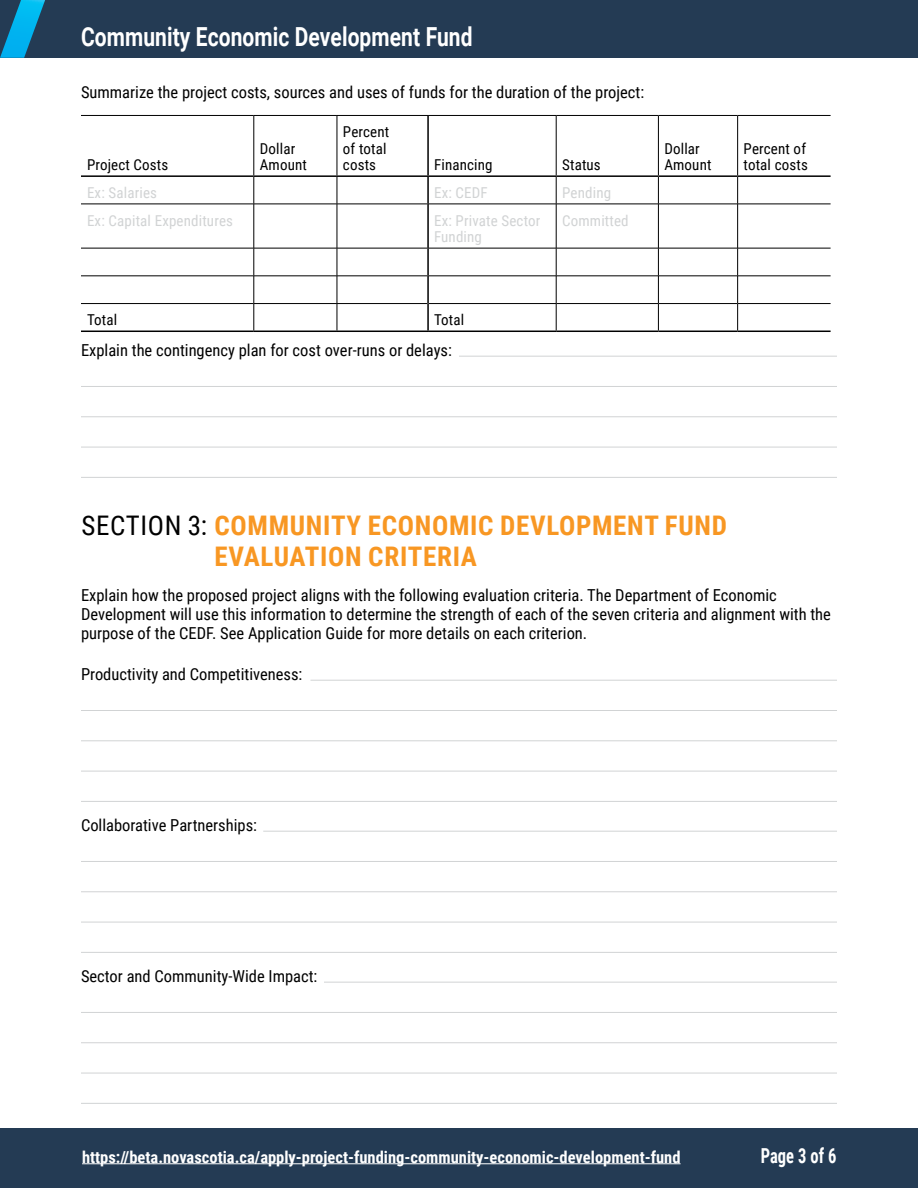
<style>
.page{position:relative;width:918px;height:1188px;background:#fff}
.page>*{position:absolute;margin:0;border:0;box-sizing:border-box;transform-origin:0 0}
.t1{font:700 27px/31px "Roboto Condensed";letter-spacing:.025em;color:#f89723}
.t2{font:700 26.25px "Roboto";letter-spacing:.005em;color:#fff;scale:.8 1}
.t3{font:700 20.7px "Roboto Condensed";letter-spacing:.005em;color:#fff;scale:.8 1}
.t4{font:16.5px/18.9px "Roboto Condensed";color:#000}
.t5{font:700 16.5px "Roboto Condensed";color:#fff}
.t6{font:15px/16.5px "Roboto Condensed";letter-spacing:.01em;color:#000}
.t7{font:15px/16.5px "Roboto Condensed";letter-spacing:.01em;color:#d1d3d4}
.s1{font-weight:400;color:#000}
</style>
<div class="page">
<div style="left:0;top:1129px;width:918px;height:59px;background:#243b54"></div>
<hr style="left:82px;top:1163px;width:599px;height:1px;background:#fff">
<hr style="left:459px;top:356px;width:378px;height:1px;background:#d1d3d4">
<hr style="left:81px;top:386px;width:756px;height:1px;background:#d1d3d4">
<hr style="left:81px;top:416px;width:756px;height:1px;background:#d1d3d4">
<hr style="left:81px;top:447px;width:756px;height:1px;background:#d1d3d4">
<hr style="left:81px;top:477px;width:756px;height:1px;background:#d1d3d4">
<hr style="left:310px;top:680px;width:527px;height:1px;background:#d1d3d4">
<hr style="left:81px;top:710px;width:756px;height:1px;background:#d1d3d4">
<hr style="left:81px;top:740px;width:756px;height:1px;background:#d1d3d4">
<hr style="left:81px;top:771px;width:756px;height:1px;background:#d1d3d4">
<hr style="left:81px;top:801px;width:756px;height:1px;background:#d1d3d4">
<hr style="left:263px;top:831px;width:574px;height:1px;background:#d1d3d4">
<hr style="left:81px;top:861px;width:756px;height:1px;background:#d1d3d4">
<hr style="left:81px;top:891px;width:756px;height:1px;background:#d1d3d4">
<hr style="left:81px;top:922px;width:756px;height:1px;background:#d1d3d4">
<hr style="left:81px;top:952px;width:756px;height:1px;background:#d1d3d4">
<hr style="left:324px;top:982px;width:513px;height:1px;background:#d1d3d4">
<hr style="left:81px;top:1012px;width:756px;height:1px;background:#d1d3d4">
<hr style="left:81px;top:1042px;width:756px;height:1px;background:#d1d3d4">
<hr style="left:81px;top:1073px;width:756px;height:1px;background:#d1d3d4">
<hr style="left:81px;top:1103px;width:756px;height:1px;background:#d1d3d4">
<hr style="left:81px;top:204px;width:173px;height:1px;background:#000">
<hr style="left:254px;top:204px;width:83px;height:1px;background:#000">
<hr style="left:337px;top:204px;width:90px;height:1px;background:#000">
<hr style="left:429px;top:204px;width:127px;height:1px;background:#000">
<hr style="left:556px;top:204px;width:102px;height:1px;background:#000">
<hr style="left:658px;top:204px;width:80px;height:1px;background:#000">
<hr style="left:738px;top:204px;width:93px;height:1px;background:#000">
<hr style="left:81px;top:248px;width:173px;height:1px;background:#000">
<hr style="left:254px;top:248px;width:83px;height:1px;background:#000">
<hr style="left:337px;top:248px;width:90px;height:1px;background:#000">
<hr style="left:429px;top:248px;width:127px;height:1px;background:#000">
<hr style="left:556px;top:248px;width:102px;height:1px;background:#000">
<hr style="left:658px;top:248px;width:80px;height:1px;background:#000">
<hr style="left:738px;top:248px;width:93px;height:1px;background:#000">
<hr style="left:81px;top:276px;width:173px;height:1px;background:#000">
<hr style="left:254px;top:276px;width:83px;height:1px;background:#000">
<hr style="left:337px;top:276px;width:90px;height:1px;background:#000">
<hr style="left:429px;top:276px;width:127px;height:1px;background:#000">
<hr style="left:556px;top:276px;width:102px;height:1px;background:#000">
<hr style="left:658px;top:276px;width:80px;height:1px;background:#000">
<hr style="left:738px;top:276px;width:93px;height:1px;background:#000">
<hr style="left:254px;top:116px;width:1px;height:59px;background:#000">
<hr style="left:337px;top:116px;width:1px;height:59px;background:#000">
<hr style="left:556px;top:116px;width:1px;height:59px;background:#000">
<hr style="left:658px;top:116px;width:1px;height:59px;background:#000">
<hr style="left:737px;top:116px;width:1px;height:59px;background:#000">
<svg style="left:254px;top:177px;width:1px;height:27px"></svg>
<svg style="left:337px;top:177px;width:1px;height:27px"></svg>
<svg style="left:556px;top:177px;width:1px;height:27px"></svg>
<svg style="left:658px;top:177px;width:1px;height:27px"></svg>
<svg style="left:737px;top:177px;width:1px;height:27px"></svg>
<hr style="left:254px;top:204px;width:1px;height:44px;background:#000">
<hr style="left:337px;top:204px;width:1px;height:44px;background:#000">
<hr style="left:556px;top:204px;width:1px;height:44px;background:#000">
<hr style="left:658px;top:204px;width:1px;height:44px;background:#000">
<hr style="left:737px;top:204px;width:1px;height:44px;background:#000">
<svg style="left:253px;top:248px;width:2px;height:83px"></svg>
<svg style="left:337px;top:248px;width:1px;height:83px"></svg>
<svg style="left:556px;top:248px;width:1px;height:83px"></svg>
<svg style="left:658px;top:248px;width:1px;height:83px"></svg>
<svg style="left:737px;top:248px;width:1px;height:83px"></svg>
<hr style="left:81px;top:303px;width:173px;height:1px;background:#000">
<hr style="left:254px;top:303px;width:83px;height:1px;background:#000">
<hr style="left:337px;top:303px;width:90px;height:1px;background:#000">
<hr style="left:429px;top:303px;width:127px;height:1px;background:#000">
<hr style="left:556px;top:303px;width:102px;height:1px;background:#000">
<hr style="left:658px;top:303px;width:80px;height:1px;background:#000">
<hr style="left:738px;top:303px;width:93px;height:1px;background:#000">
<hr style="left:81px;top:115px;width:173px;height:1px;background:#000">
<hr style="left:254px;top:115px;width:83px;height:1px;background:#000">
<hr style="left:337px;top:115px;width:91px;height:1px;background:#000">
<hr style="left:428px;top:115px;width:128px;height:1px;background:#000">
<hr style="left:556px;top:115px;width:102px;height:1px;background:#000">
<hr style="left:658px;top:115px;width:80px;height:1px;background:#000">
<hr style="left:738px;top:115px;width:93px;height:1px;background:#000">
<hr style="left:81px;top:331px;width:173px;height:1px;background:#000">
<hr style="left:254px;top:331px;width:83px;height:1px;background:#000">
<hr style="left:337px;top:331px;width:91px;height:1px;background:#000">
<hr style="left:428px;top:331px;width:128px;height:1px;background:#000">
<hr style="left:556px;top:331px;width:102px;height:1px;background:#000">
<hr style="left:658px;top:331px;width:80px;height:1px;background:#000">
<hr style="left:738px;top:331px;width:93px;height:1px;background:#000">
<hr style="left:81px;top:175px;width:173px;height:2px;background:#000">
<hr style="left:254px;top:175px;width:83px;height:2px;background:#000">
<hr style="left:337px;top:175px;width:91px;height:2px;background:#000">
<hr style="left:428px;top:175px;width:128px;height:2px;background:#000">
<hr style="left:556px;top:175px;width:102px;height:2px;background:#000">
<hr style="left:658px;top:175px;width:80px;height:2px;background:#000">
<hr style="left:738px;top:175px;width:93px;height:2px;background:#000">
<hr style="left:427px;top:116px;width:2px;height:59px;background:#000">
<hr style="left:427px;top:177px;width:2px;height:27px;background:#000">
<hr style="left:427px;top:204px;width:2px;height:44px;background:#000">
<hr style="left:427px;top:248px;width:2px;height:28px;background:#000">
<hr style="left:427px;top:276px;width:2px;height:28px;background:#000">
<hr style="left:427px;top:304px;width:2px;height:27px;background:#000">
<div style="left:0;top:0;width:918px;height:58px;background:#243b54"></div>
<svg style="left:0;top:0;width:45px;height:58px"></svg>
<h2 class="t2" style="left:81px;top:18px;width:491px">Community Economic Development Fund</h2>
<p class="t4" style="left:81px;top:82px;width:565px">Summarize the project costs, sources and uses of funds for the duration of the project:</p>
<p class="t6" style="left:87px;top:156px;width:83px">Project Costs</p>
<p class="t6" style="left:260px;top:140px;width:49px">Dollar<br>Amount</p>
<p class="t6" style="left:343px;top:123px;width:48px">Percent of total costs</p>
<p class="t6" style="left:434px;top:156px;width:60px">Financing</p>
<p class="t6" style="left:562px;top:156px;width:40px">Status</p>
<p class="t7" style="left:87px;top:184px;width:72px">Ex: Salaries</p>
<p class="t7" style="left:434px;top:184px;width:55px">Ex: CEDF</p>
<p class="t7" style="left:562px;top:184px;width:51px">Pending</p>
<p class="t7" style="left:87px;top:211px;width:148px">Ex: Capital Expenditures</p>
<p class="t7" style="left:434px;top:211px;width:108px">Ex: Private Sector<br>Funding</p>
<p class="t7" style="left:562px;top:211px;width:68px">Committed</p>
<p class="t6" style="left:664px;top:140px;width:49px">Dollar<br>Amount</p>
<p class="t6" style="left:744px;top:140px;width:66px">Percent of total costs</p>
<p class="t6" style="left:87px;top:311px;width:32px">Total</p>
<p class="t6" style="left:434px;top:311px;width:32px">Total</p>
<p class="t4" style="left:81px;top:340px;width:372px">Explain the contingency plan for cost over-runs or delays:</p>
<h1 class="t1" style="left:214px;top:509px;width:514px;text-indent:-133px"><span class="s1">SECTION 3:</span> COMMUNITY ECONOMIC DEVLOPMENT FUND<br>EVALUATION CRITERIA</h1>
<p class="t4" style="left:81px;top:585px;width:752px">Explain how the proposed project aligns with the following evaluation criteria. The Department of Economic<br>Development will use this information to determine the strength of each of the seven criteria and alignment with the purpose of the CEDF. See Application Guide for more details on each criterion.</p>
<p class="t4" style="left:81px;top:664px;width:223px">Productivity and Competitiveness:</p>
<p class="t4" style="left:81px;top:815px;width:178px">Collaborative Partnerships:</p>
<p class="t4" style="left:81px;top:966px;width:238px">Sector and Community-Wide Impact:</p>
<p class="t5" style="left:82px;top:1145px;width:600px">https://beta.novascotia.ca/apply-project-funding-community-economic-development-fund</p>
<p class="t3" style="left:761px;top:1141px;width:96px">Page 3 of 6</p>
</div>
